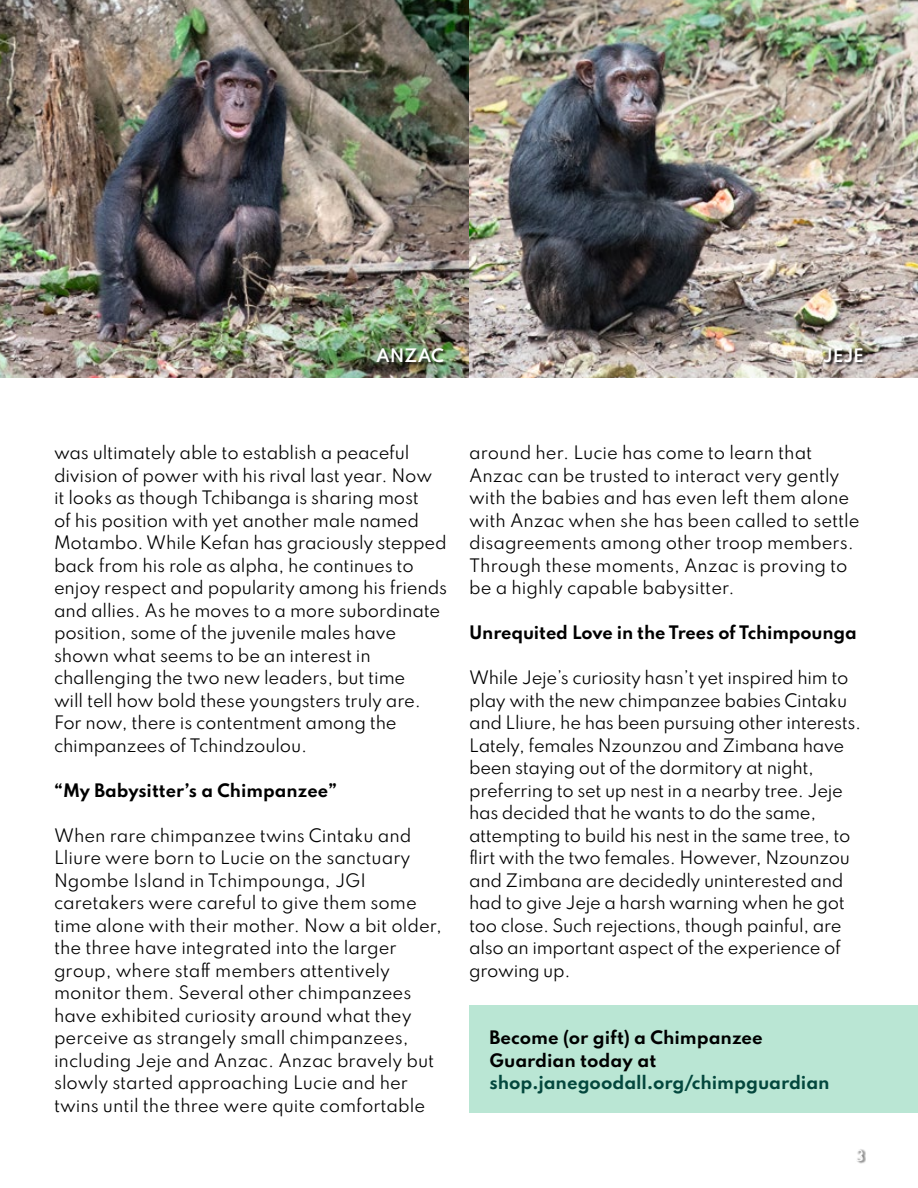
<style>
.page{position:relative;width:918px;height:1188px;background:#fff}
.page>*{position:absolute;margin:0;border:0;box-sizing:border-box;transform-origin:0 0}
.t1{font:16.5px/22.5px "Spartan";letter-spacing:-.01em;color:#000}
.t2{font:700 16.5px/22.5px "Spartan";letter-spacing:-.01em;color:#000}
.t3{font:700 16.5px "Spartan";letter-spacing:-.005em;color:#03473d}
.t4{font:600 16.5px "Spartan";letter-spacing:-.01em;color:#fff}
.t5{font:13.5px "Spartan";color:#fff}
</style>
<div class="page">
<img style="left:0;top:0;width:918px;height:378px">
<div style="left:469px;top:1005px;width:449px;height:108px;background:#bae6d4"></div>
<div style="left:376px;top:349px;width:71px;height:18px;background:#000;opacity:.75"></div>
<div style="left:824px;top:349px;width:42px;height:18px;background:#000;opacity:.75"></div>
<div style="left:856px;top:1148px;width:10px;height:16px;background:#000;opacity:.75"></div>
<p class="t4" style="left:376px;top:343px;width:69px">ANZAC</p>
<p class="t4" style="left:823px;top:343px;width:42px">JEJE</p>
<p class="t1" style="left:54px;top:441px;width:395px">was ultimately able to establish a peaceful division of power with his rival last year. Now<br>it looks as though Tchibanga is sharing most<br>of his position with yet another male named Motambo. While Kefan has graciously stepped back from his role as alpha, he continues to enjoy respect and popularity among his friends and allies. As he moves to a more subordinate position, some of the juvenile males have shown what seems to be an interest in challenging the two new leaders, but time<br>will tell how bold these youngsters truly are.<br>For now, there is contentment among the chimpanzees of Tchindzoulou.</p>
<p class="t2" style="left:54px;top:778px;width:285px">“My Babysitter’s a Chimpanzee”</p>
<p class="t1" style="left:54px;top:823px;width:390px">When rare chimpanzee twins Cintaku and Lliure were born to Lucie on the sanctuary Ngombe Island in Tchimpounga, JGI caretakers were careful to give them some time alone with their mother. Now a bit older, the three have integrated into the larger group, where staff members attentively monitor them. Several other chimpanzees have exhibited curiosity around what they perceive as strangely small chimpanzees, including Jeje and Anzac. Anzac bravely but slowly started approaching Lucie and her twins until the three were quite comfortable</p>
<p class="t1" style="left:469px;top:441px;width:392px">around her. Lucie has come to learn that Anzac can be trusted to interact very gently with the babies and has even left them alone with Anzac when she has been called to settle disagreements among other troop members.<br>Through these moments, Anzac is proving to be a highly capable babysitter.</p>
<p class="t2" style="left:469px;top:621px;width:389px">Unrequited Love in the Trees of Tchimpounga</p>
<p class="t1" style="left:469px;top:666px;width:394px">While Jeje’s curiosity hasn’t yet inspired him to play with the new chimpanzee babies Cintaku and Lliure, he has been pursuing other interests.<br>Lately, females Nzounzou and Zimbana have been staying out of the dormitory at night, preferring to set up nest in a nearby tree. Jeje has decided that he wants to do the same, attempting to build his nest in the same tree, to flirt with the two females. However, Nzounzou and Zimbana are decidedly uninterested and had to give Jeje a harsh warning when he got too close. Such rejections, though painful, are also an important aspect of the experience of growing up.</p>
<p class="t2" style="left:489px;top:1026px;width:275px">Become (or gift) a Chimpanzee<br>Guardian today at</p>
<p class="t3" style="left:489px;top:1070px;width:342px">shop.janegoodall.org/chimpguardian</p>
<p class="t5" style="left:855px;top:1145px;width:11px">3</p>
</div>
